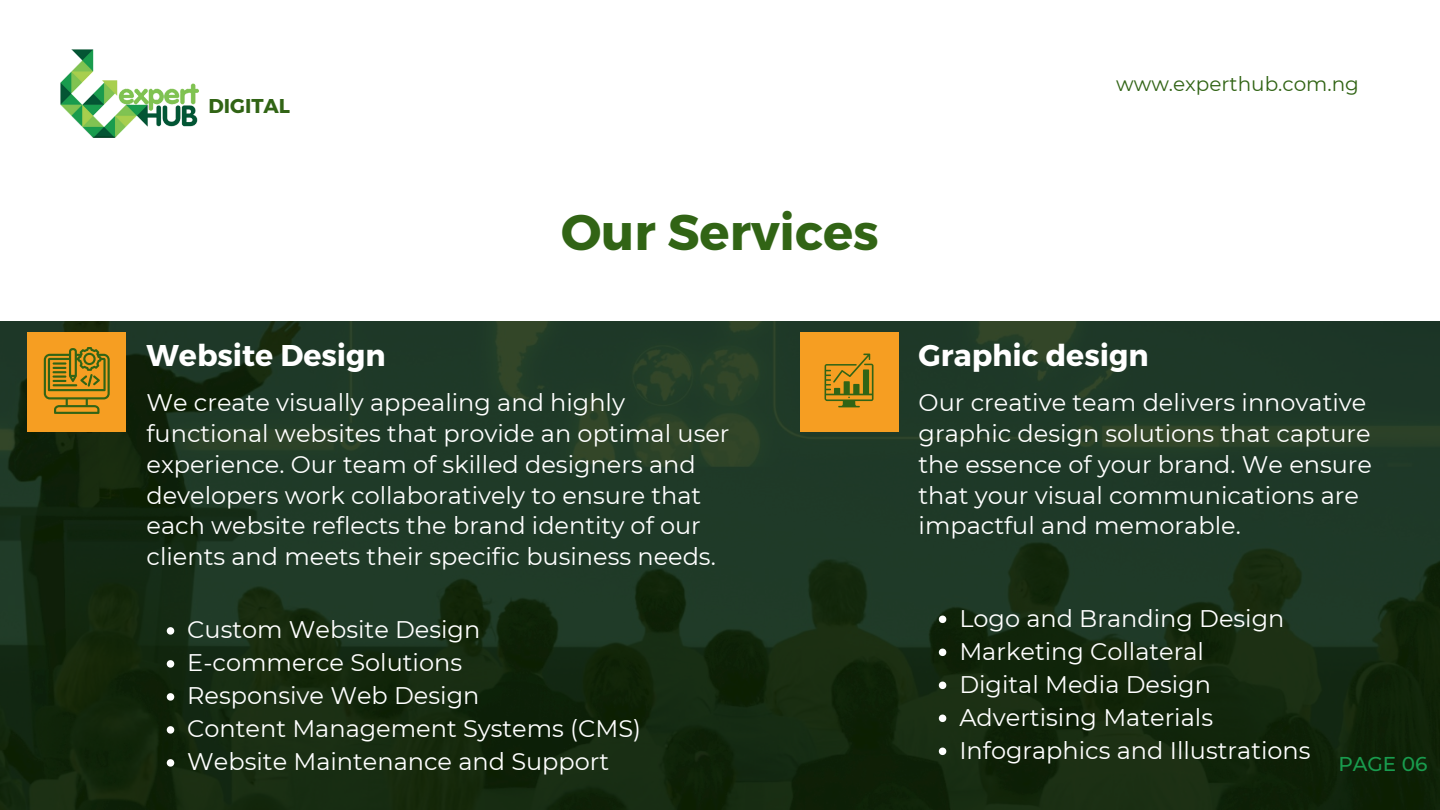
<style>
.page{position:relative;width:1440px;height:810px;background:#fff}
.page>*{position:absolute;margin:0;border:0;box-sizing:border-box;transform-origin:0 0}
.t1{font:700 50px "Montserrat";color:#316415}
.t2{font:700 30px "Montserrat";color:#fff}
.t3{font:24px/30.8px "Montserrat";color:#fff}
.t4{font:20px "Montserrat";color:#316415}
.t5{font:700 20px "Montserrat";color:#316415}
.t6{font:500 20px "Montserrat";color:#199c4e}
</style>
<div class="page">
<img style="left:0;top:321px;width:1440px;height:489px">
<img style="left:60px;top:50px;width:139px;height:87px">
<div style="left:27px;top:333px;width:99px;height:98px;background:#f69e22"></div>
<svg style="left:44px;top:347px;width:66px;height:67px"></svg>
<svg style="left:167px;top:627px;width:7px;height:8px"></svg>
<svg style="left:167px;top:660px;width:7px;height:8px"></svg>
<svg style="left:167px;top:693px;width:7px;height:8px"></svg>
<svg style="left:167px;top:726px;width:7px;height:8px"></svg>
<svg style="left:167px;top:759px;width:7px;height:8px"></svg>
<div style="left:800px;top:333px;width:98px;height:98px;background:#f69e22"></div>
<svg style="left:825px;top:354px;width:49px;height:53px"></svg>
<svg style="left:939px;top:616px;width:7px;height:7px"></svg>
<svg style="left:939px;top:649px;width:7px;height:7px"></svg>
<svg style="left:939px;top:682px;width:7px;height:7px"></svg>
<svg style="left:939px;top:715px;width:7px;height:7px"></svg>
<svg style="left:939px;top:748px;width:7px;height:7px"></svg>
<p class="t5" style="left:208px;top:93px;width:83px">DIGITAL</p>
<p class="t2" style="left:147px;top:335px;width:241px">Website Design</p>
<p class="t1" style="left:561px;top:199px;width:319px">Our Services</p>
<p class="t3" style="left:147px;top:387px;width:585px">We create visually appealing and highly functional websites that provide an optimal user experience. Our team of skilled designers and developers work collaboratively to ensure that each website reflects the brand identity of our clients and meets their specific business needs.</p>
<h1 class="t3" style="left:187px;top:614px;width:295px">Custom Website Design</h1>
<p class="t3" style="left:187px;top:647px;width:276px">E-commerce Solutions</p>
<h2 class="t3" style="left:187px;top:680px;width:294px">Responsive Web Design</h2>
<h3 class="t3" style="left:187px;top:713px;width:455px">Content Management Systems (CMS)</h3>
<p class="t3" style="left:187px;top:746px;width:423px">Website Maintenance and Support</p>
<p class="t4" style="left:1116px;top:72px;width:244px">www.experthub.com.ng</p>
<p class="t2" style="left:919px;top:335px;width:232px">Graphic design</p>
<p class="t3" style="left:919px;top:387px;width:455px">Our creative team delivers innovative graphic design solutions that capture the essence of your brand. We ensure that your visual communications are impactful and memorable.</p>
<p class="t3" style="left:959px;top:603px;width:327px">Logo and Branding Design</p>
<p class="t3" style="left:959px;top:636px;width:246px">Marketing Collateral</p>
<p class="t3" style="left:959px;top:669px;width:253px">Digital Media Design</p>
<h2 class="t3" style="left:959px;top:702px;width:255px">Advertising Materials</h2>
<h3 class="t3" style="left:959px;top:735px;width:353px">Infographics and Illustrations</h3>
<p class="t6" style="left:1338px;top:752px;width:90px">PAGE 06</p>
</div>
